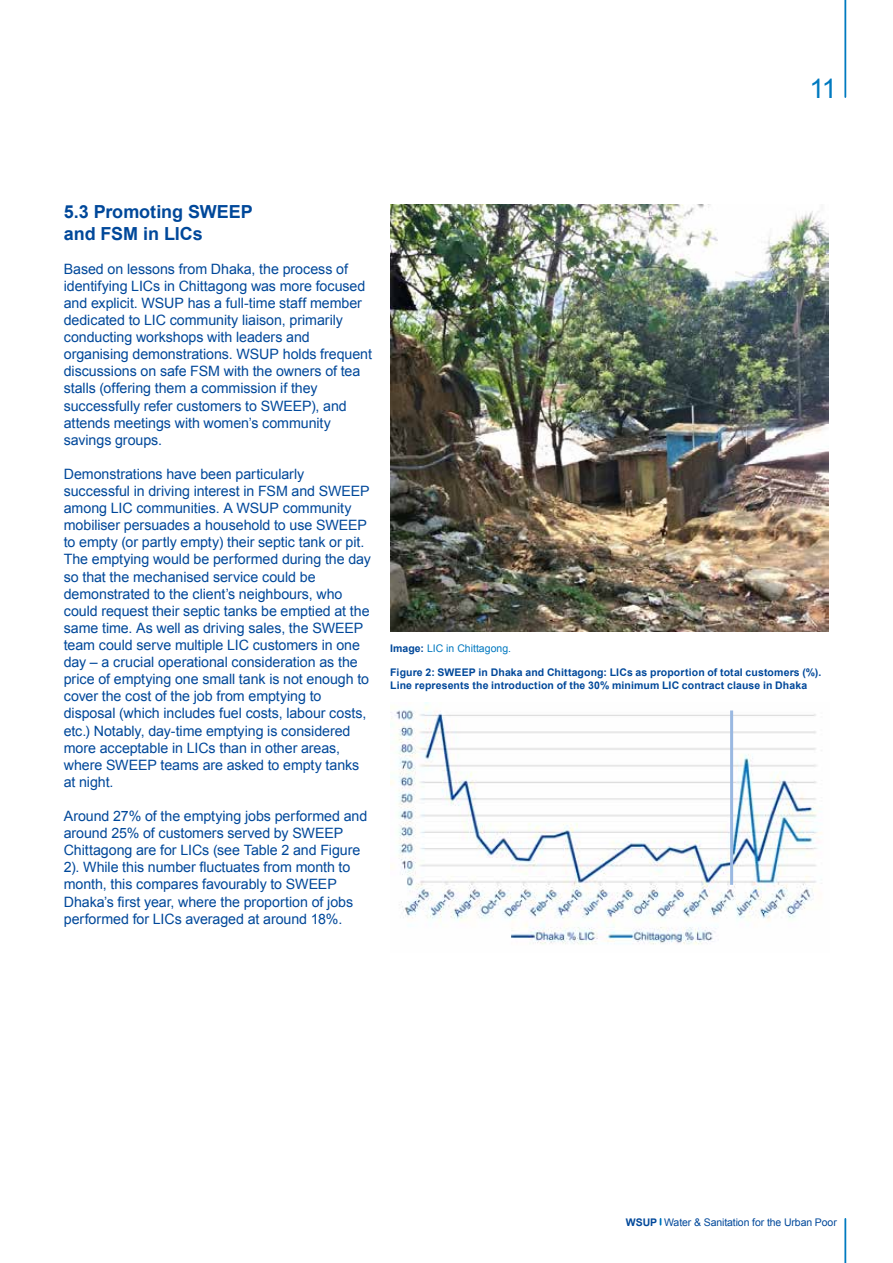
<style>
.page{position:relative;width:893px;height:1263px;background:#fff}
.page>*{position:absolute;margin:0;border:0;box-sizing:border-box;transform-origin:0 0}
.t1{font:27px "Arial";color:#007ac0}
.t2{font:700 18px/21.6px "Arial";letter-spacing:-.005em;color:#00489a}
.t3{font:14.25px/17.1px "Arial";letter-spacing:-.005em;color:#00489a}
.t4{font:700 10.5px/12.6px "Arial";letter-spacing:.01em;color:#00489a}
.t5{font:10.5px "Arial";letter-spacing:-.01em;color:#00489a}
.t6{font:10.5px "Arial";color:#0078bf}
.s1{font-weight:700;color:#00489a}
.s2{font-weight:700}
</style>
<div class="page">
<hr style="left:844px;top:0;width:2px;height:97px;background:#007ac0">
<hr style="left:844px;top:1219px;width:2px;height:44px;background:#007ac0">
<img style="left:390px;top:702px;width:432px;height:243px">
<hr style="left:730px;top:710px;width:3px;height:175px;background:#9ab8e1">
<img style="left:390px;top:205px;width:439px;height:426px">
<h1 class="t1" style="left:810px;top:71px;width:29px">11</h1>
<p class="t2" style="left:64px;top:201px;width:191px">5.3 Promoting SWEEP and FSM in LICs</p>
<p class="t3" style="left:64px;top:260px;width:310px">Based on lessons from Dhaka, the process of identifying LICs in Chittagong was more focused and explicit. WSUP has a full-time staff member dedicated to LIC community liaison, primarily conducting workshops with leaders and organising demonstrations. WSUP holds frequent discussions on safe FSM with the owners of tea stalls (offering them a commission if they successfully refer customers to SWEEP), and attends meetings with women’s community savings groups.</p>
<p class="t3" style="left:64px;top:466px;width:309px">Demonstrations have been particularly successful in driving interest in FSM and SWEEP among LIC communities. A WSUP community mobiliser persuades a household to use SWEEP to empty (or partly empty) their septic tank or pit.<br>The emptying would be performed during the day so that the mechanised service could be demonstrated to the client’s neighbours, who could request their septic tanks be emptied at the same time. As well as driving sales, the SWEEP team could serve multiple LIC customers in one day – a crucial operational consideration as the price of emptying one small tank is not enough to cover the cost of the job from emptying to disposal (which includes fuel costs, labour costs, etc.) Notably, day-time emptying is considered more acceptable in LICs than in other areas, where SWEEP teams are asked to empty tanks at night.</p>
<p class="t3" style="left:64px;top:808px;width:305px">Around 27% of the emptying jobs performed and around 25% of customers served by SWEEP Chittagong are for LICs (see Table 2 and Figure 2). While this number fluctuates from month to month, this compares favourably to SWEEP Dhaka’s first year, where the proportion of jobs performed for LICs averaged at around 18%.</p>
<p class="t6" style="left:390px;top:641px;width:122px"><span class="s1">Image:</span> LIC in Chittagong.</p>
<p class="t4" style="left:390px;top:667px;width:433px">Figure 2: SWEEP in Dhaka and Chittagong: LICs as proportion of total customers (%).<br>Line represents the introduction of the 30% minimum LIC contract clause in Dhaka</p>
<p class="t5" style="left:626px;top:1215px;width:212px"><span class="s2">WSUP</span> Water &amp; Sanitation for the Urban Poor</p>
</div>
